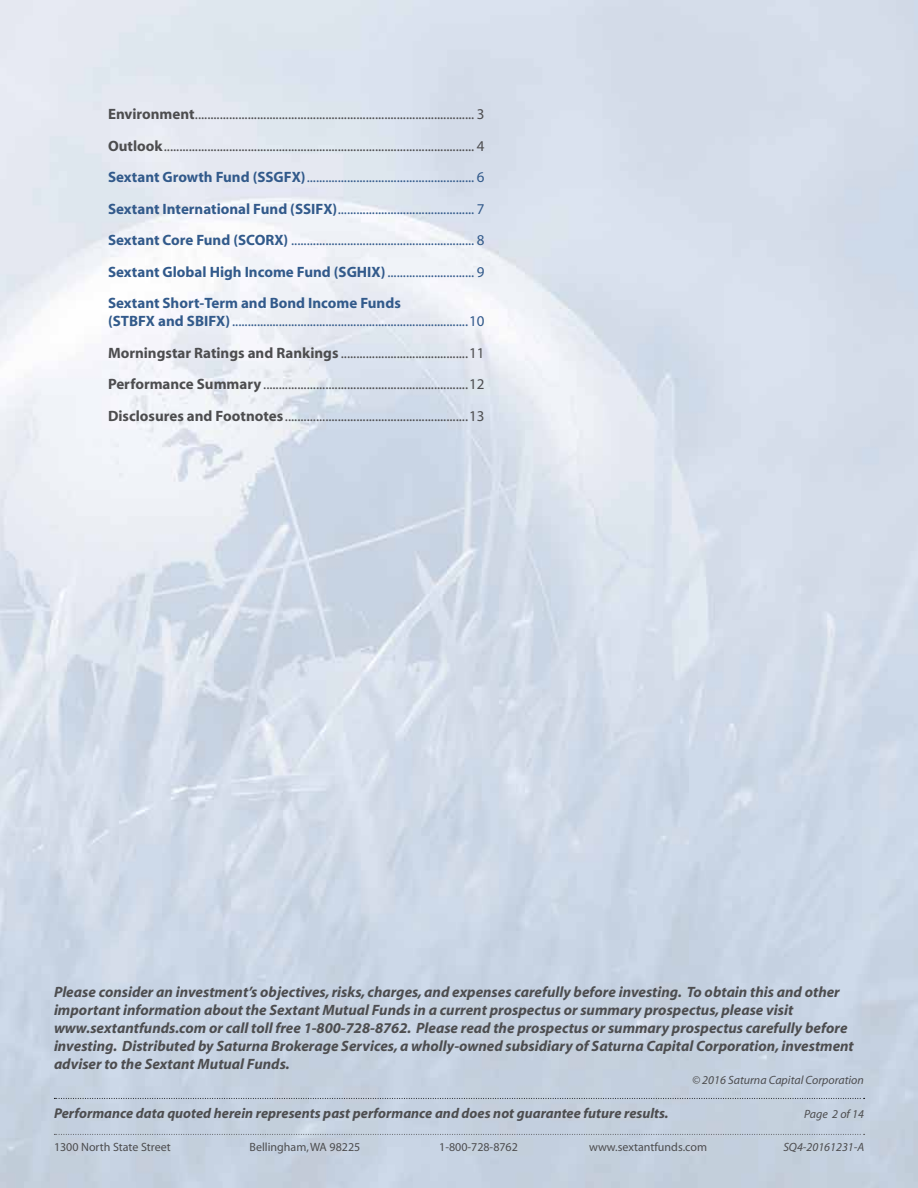
<style>
.page{position:relative;width:918px;height:1188px;background:#fff}
.page>*{position:absolute;margin:0;border:0;box-sizing:border-box;transform-origin:0 0}
.t1{font:15px/31.5px "Myriad";color:#4d4d4f;text-align:justify}
.t2{font:italic 700 15px/18px "Myriad";color:#4d4d4f}
.t3{font:italic 700 14.25px "Myriad";color:#4d4d4f}
.t4{font:12px "Myriad";color:#4d4d4f}
.t5{font:italic 12px "Myriad";color:#4d4d4f}
.s1{font-weight:700}
.s2{font-weight:700;color:#325a8b}
.s3{color:#325a8b}
</style>
<div class="page">
<svg style="left:54px;top:1134px;width:811px;height:1px"></svg>
<svg style="left:54px;top:1098px;width:811px;height:1px"></svg>
<p class="t1" style="left:108px;top:99px;width:378px"><span class="s1">Environment</span>.......................................................................................... 3<br><span class="s1">Outlook</span>.................................................................................................... 4<br><span class="s2">Sextant Growth Fund (SSGFX)</span><span class="s3">...................................................... 6<br></span><span class="s2">Sextant International Fund (SSIFX)</span><span class="s3">............................................ 7<br></span><span class="s2">Sextant Core Fund (SCORX)</span> <span class="s3">........................................................... 8<br></span><span class="s2">Sextant Global High Income Fund (SGHIX)</span><span class="s3">............................ 9<br></span><span class="s2">Sextant Short-Term and Bond Income Funds</span></p>
<p class="t1" style="left:108px;top:306px;width:378px"><span class="s2">(STBFX and SBIFX)</span><span class="s3">............................................................................10<br></span><span class="s1">Morningstar Ratings and Rankings</span> .........................................11<br><span class="s1">Performance Summary</span> ..................................................................12<br><span class="s1">Disclosures and Footnotes</span>...........................................................13</p>
<p class="t2" style="left:54px;top:984px;width:801px">Please consider an investment’s objectives, risks, charges, and expenses carefully before investing. To obtain this and other important information about the Sextant Mutual Funds in a current prospectus or summary prospectus, please visit www.sextantfunds.com or call toll free 1-800-728-8762. Please read the prospectus or summary prospectus carefully before investing. Distributed by Saturna Brokerage Services, a wholly-owned subsidiary of Saturna Capital Corporation, investment adviser to the Sextant Mutual Funds.</p>
<p class="t5" style="left:692px;top:1074px;width:173px">© 2016 Saturna Capital Corporation</p>
<p class="t3" style="left:54px;top:1106px;width:616px">Performance data quoted herein represents past performance and does not guarantee future results.</p>
<p class="t5" style="left:804px;top:1108px;width:61px">Page 2 of 14</p>
<p class="t4" style="left:54px;top:1141px;width:118px">1300 North State Street</p>
<p class="t4" style="left:250px;top:1141px;width:112px">Bellingham, WA 98225</p>
<p class="t4" style="left:439px;top:1141px;width:80px">1-800-728-8762</p>
<p class="t4" style="left:589px;top:1141px;width:119px">www.sextantfunds.com</p>
<p class="t5" style="left:783px;top:1141px;width:82px">SQ4-20161231-A</p>
</div>
